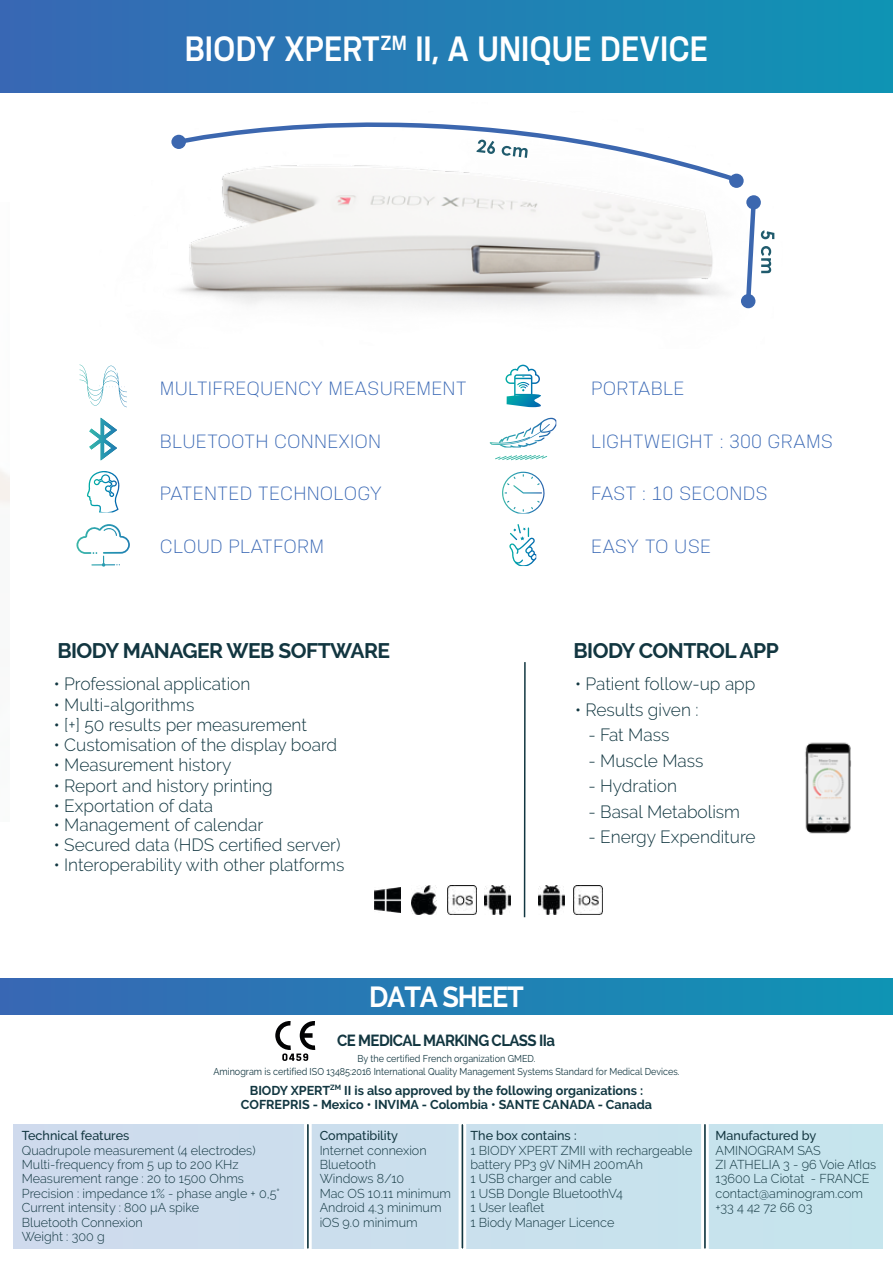
<style>
.page{position:relative;width:893px;height:1263px;background:#fff}
.page>*{position:absolute;margin:0;border:0;box-sizing:border-box;transform-origin:0 0}
.t1{font:600 33px "Konsens";color:#fff;scale:.9 1}
.t2{font:700 28.95px "Raleway";letter-spacing:-.04em;color:#fff;scale:.93 1}
.t3{font:700 21px "Raleway";letter-spacing:-.025em;color:#123640}
.t4{font:300 18px "Konsens";letter-spacing:.01em;color:#3867b4}
.t5{font:300 17.7px "Raleway";color:#123741}
.t6{font:700 16.05px "Raleway";letter-spacing:-.04em;color:#123640;scale:.93 1}
.t7{font:300 12.9px/14.4px "Raleway";color:#123640}
.t8{font:700 12.9px/14.4px "Raleway";color:#123741;text-align:center}
.t9{font:500 12.9px "Raleway";color:#123640}
.t10{font:9.9px/13.5px "Raleway";color:#123640;text-align:center;scale:.91 1}
</style>
<div class="page">
<div style="left:13px;top:1125px;width:869px;height:123px;background:#cadfed"></div>
<img style="left:74px;top:92px;width:724px;height:217px">
<div style="left:0;top:0;width:893px;height:92px;background:linear-gradient(to right,#3867b4,#0f94b4)"></div>
<svg style="left:171px;top:135px;width:15px;height:14px"></svg>
<svg style="left:729px;top:174px;width:15px;height:14px"></svg>
<svg style="left:174px;top:84px;width:571px;height:102px"></svg>
<svg style="left:476px;top:140px;width:19px;height:14px"></svg>
<svg style="left:502px;top:146px;width:26px;height:12px"></svg>
<div style="left:741px;top:294px;width:15px;height:14px;background:#3c67af;border-radius:50%"></div>
<svg style="left:746px;top:195px;width:15px;height:15px"></svg>
<svg style="left:743px;top:198px;width:31px;height:108px"></svg>
<hr style="left:524px;top:662px;width:2px;height:255px;background:#123741">
<svg style="left:490px;top:418px;width:66px;height:29px"></svg>
<svg style="left:495px;top:455px;width:52px;height:5px"></svg>
<svg style="left:509px;top:524px;width:27px;height:42px"></svg>
<svg style="left:505px;top:365px;width:36px;height:42px"></svg>
<svg style="left:79px;top:365px;width:48px;height:42px"></svg>
<svg style="left:89px;top:418px;width:28px;height:42px"></svg>
<svg style="left:76px;top:524px;width:54px;height:43px"></svg>
<svg style="left:87px;top:471px;width:33px;height:42px"></svg>
<img style="left:375px;top:887px;width:26px;height:26px">
<img style="left:485px;top:885px;width:26px;height:30px">
<img style="left:447px;top:885px;width:29px;height:30px">
<img style="left:538px;top:885px;width:26px;height:30px">
<div style="left:0;top:978px;width:893px;height:36px;background:linear-gradient(to right,#3867b4,#0f94b4)"></div>
<svg style="left:275px;top:1021px;width:40px;height:40px"></svg>
<img style="left:805px;top:742px;width:46px;height:92px">
<svg style="left:502px;top:472px;width:43px;height:41px"></svg>
<img style="left:573px;top:885px;width:30px;height:30px">
<img style="left:411px;top:885px;width:26px;height:30px">
<svg style="left:701px;top:1124px;width:8px;height:125px"></svg>
<svg style="left:459px;top:1124px;width:7px;height:125px"></svg>
<svg style="left:304px;top:1124px;width:8px;height:125px"></svg>
<h1 class="t1" style="left:185px;top:28px;width:583px">BIODY XPERT<sup>ZM</sup> II, A UNIQUE DEVICE</h1>
<h3 class="t4" style="left:160px;top:378px;width:309px">MULTIFREQUENCY MEASUREMENT</h3>
<h3 class="t4" style="left:591px;top:378px;width:95px">PORTABLE</h3>
<h3 class="t4" style="left:160px;top:431px;width:223px">BLUETOOTH CONNEXION</h3>
<h3 class="t4" style="left:160px;top:482px;width:224px">PATENTED TECHNOLOGY</h3>
<h3 class="t4" style="left:591px;top:431px;width:243px">LIGHTWEIGHT : 300 GRAMS</h3>
<h3 class="t4" style="left:591px;top:482px;width:178px">FAST : 10 SECONDS</h3>
<h3 class="t4" style="left:160px;top:535px;width:166px">CLOUD PLATFORM</h3>
<h3 class="t4" style="left:591px;top:535px;width:122px">EASY TO USE</h3>
<h3 class="t3" style="left:57px;top:639px;width:334px">BIODY MANAGER WEB SOFTWARE</h3>
<h3 class="t3" style="left:573px;top:639px;width:207px">BIODY CONTROL APP</h3>
<h3 class="t5" style="left:54px;top:674px;width:198px">• Professional application</h3>
<h3 class="t5" style="left:54px;top:695px;width:142px">• Multi-algorithms</h3>
<h3 class="t5" style="left:54px;top:714px;width:255px">• [+] 50 results per measurement</h3>
<h3 class="t5" style="left:54px;top:734px;width:285px">• Customisation of the display board</h3>
<h3 class="t5" style="left:54px;top:754px;width:179px">• Measurement history</h3>
<h3 class="t5" style="left:54px;top:775px;width:221px">• Report and history printing</h3>
<h3 class="t5" style="left:54px;top:795px;width:161px">• Exportation of data</h3>
<h3 class="t5" style="left:54px;top:815px;width:211px">• Management of calendar</h3>
<h3 class="t5" style="left:54px;top:834px;width:288px">• Secured data (HDS certified server)</h3>
<h3 class="t5" style="left:54px;top:854px;width:292px">• Interoperability with other platforms</h3>
<h3 class="t5" style="left:575px;top:674px;width:182px">• Patient follow-up app</h3>
<h3 class="t5" style="left:575px;top:699px;width:125px">• Results given :</h3>
<h3 class="t5" style="left:588px;top:725px;width:82px">- Fat Mass</h3>
<h3 class="t5" style="left:588px;top:750px;width:117px">- Muscle Mass</h3>
<h3 class="t5" style="left:588px;top:776px;width:90px">- Hydration</h3>
<h3 class="t5" style="left:588px;top:801px;width:153px">- Basal Metabolism</h3>
<h3 class="t5" style="left:588px;top:827px;width:169px">- Energy Expenditure</h3>
<h2 class="t2" style="left:369px;top:981px;width:168px">DATA SHEET</h2>
<p class="t6" style="left:337px;top:1031px;width:236px">CE MEDICAL MARKING CLASS IIa</p>
<p class="t10" style="left:213px;top:1051px;width:514px">By the certified French organization GMED.<br>Aminogram is certified ISO 13485:2016 International Quality Management Systems Standard for Medical Devices.</p>
<p class="t8" style="left:241px;top:1083px;width:413px">BIODY XPERT<sup>ZM</sup> II is also approved by the following organizations :<br>COFREPRIS - Mexico • INVIMA - Colombia • SANTE CANADA - Canada</p>
<p class="t9" style="left:22px;top:1128px;width:109px">Technical features</p>
<p class="t7" style="left:22px;top:1143px;width:260px">Quadrupole measurement (4 electrodes)<br>Multi-frequency from 5 up to 200 KHz<br>Measurement range : 20 to 1500 Ohms<br>Precision : impedance 1% - phase angle + 0,5°<br>Current intensity : 800 μA spike<br>Bluetooth Connexion<br>Weight : 300 g</p>
<p class="t9" style="left:320px;top:1128px;width:80px">Compatibility</p>
<p class="t7" style="left:320px;top:1143px;width:133px">Internet connexion<br>Bluetooth<br>Windows 8/10<br>Mac OS 10.11 minimum<br>Android 4.3 minimum iOS 9.0 minimum</p>
<p class="t9" style="left:470px;top:1128px;width:108px">The box contains :</p>
<p class="t7" style="left:470px;top:1143px;width:223px">1 BIODY XPERT ZMII with rechargeable battery PP3 9V NiMH 200mAh<br>1 USB charger and cable<br>1 USB Dongle BluetoothV4<br>1 User leaflet<br>1 Biody Manager Licence</p>
<p class="t9" style="left:716px;top:1128px;width:102px">Manufactured by</p>
<p class="t7" style="left:716px;top:1143px;width:162px">AMINOGRAM SAS<br>ZI ATHELIA 3 - 96 Voie Atlas<br>13600 La Ciotat - FRANCE contact@aminogram.com +33 4 42 72 66 03</p>
</div>
